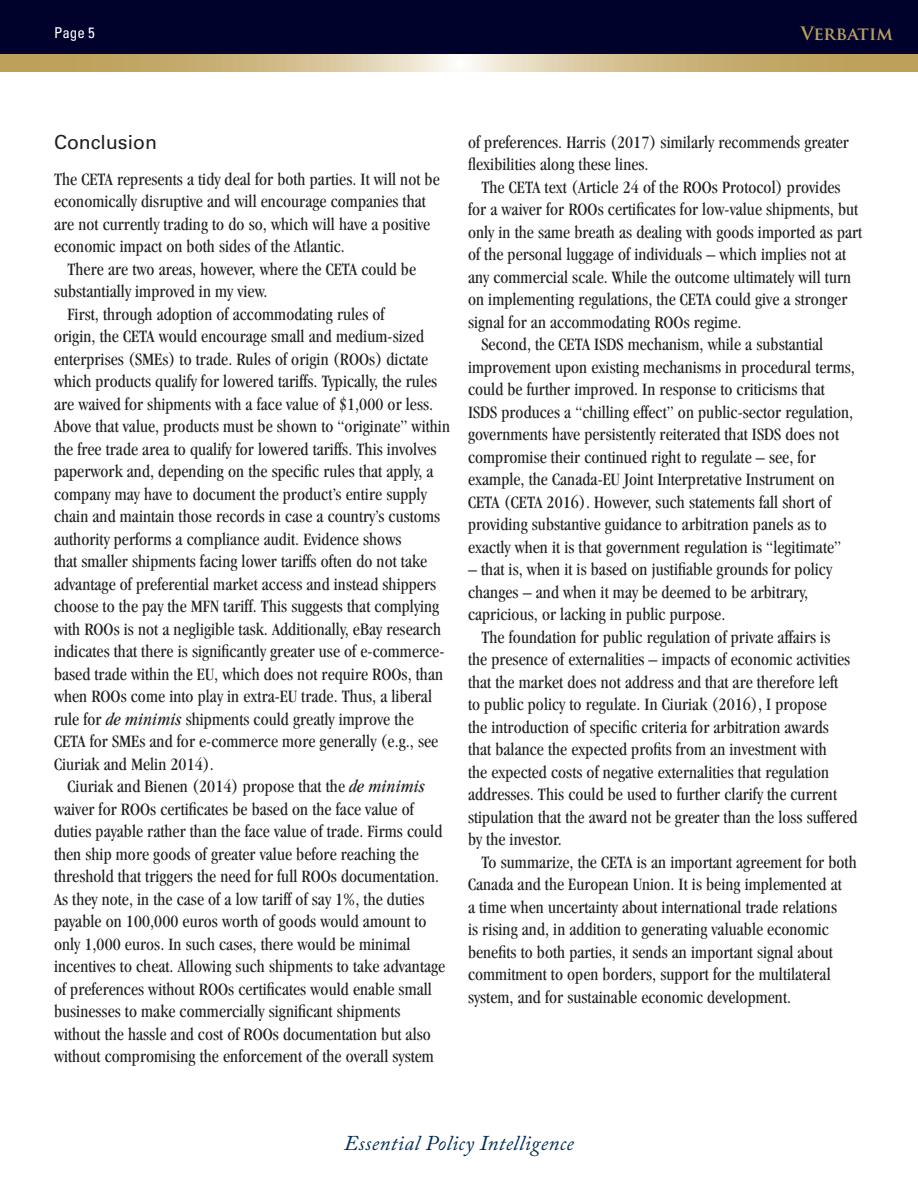
<style>
.page{position:relative;width:918px;height:1188px;background:#fff}
.page>*{position:absolute;margin:0;border:0;box-sizing:border-box;transform-origin:0 0}
.t1{font:italic 21px "Adobe Caslon Pro";letter-spacing:.02em;color:#002d56}
.t2{font:19.5px "Univers";color:#231f20}
.t3{font:condensed 18px/22.5px "Garamond";letter-spacing:.005em;color:#231f20}
.t4{font:700 18px "Trajan Pro";color:#bda15a}
.t5{font:condensed 15px "Univers";color:#fff}
.s1{font-style:italic}
</style>
<div class="page">
<div style="left:0;top:0;width:918px;height:54px;background:#00022c"></div>
<svg style="left:1px;top:54px;width:917px;height:18px;background:#d0bb88"></svg>
<p class="t5" style="left:54px;top:23px;width:42px">Page 5</p>
<p class="t4" style="left:801px;top:22px;width:94px">Verbatim</p>
<p class="t2" style="left:54px;top:130px;width:104px">Conclusion</p>
<p class="t3" style="left:54px;top:167px;width:387px">The CETA represents a tidy deal for both parties. It will not be economically disruptive and will encourage companies that are not currently trading to do so, which will have a positive economic impact on both sides of the Atlantic.</p>
<p class="t3" style="left:68px;top:257px;width:350px">There are two areas, however, where the CETA could be</p>
<p class="t3" style="left:54px;top:280px;width:215px">substantially improved in my view.</p>
<p class="t3" style="left:68px;top:302px;width:319px">First, through adoption of accommodating rules of</p>
<p class="t3" style="left:54px;top:325px;width:372px">origin, the CETA would encourage small and medium-sized</p>
<p class="t3" style="left:54px;top:347px;width:376px">enterprises (SMEs) to trade. Rules of origin (ROOs) dictate</p>
<p class="t3" style="left:54px;top:370px;width:385px">which products qualify for lowered tariffs. Typically, the rules</p>
<p class="t3" style="left:54px;top:392px;width:381px">are waived for shipments with a face value of $1,000 or less.</p>
<p class="t3" style="left:54px;top:415px;width:398px">Above that value, products must be shown to “originate” within</p>
<p class="t3" style="left:54px;top:437px;width:384px">the free trade area to qualify for lowered tariffs. This involves</p>
<p class="t3" style="left:54px;top:460px;width:381px">paperwork and, depending on the specific rules that apply, a</p>
<p class="t3" style="left:54px;top:482px;width:374px">company may have to document the product’s entire supply</p>
<p class="t3" style="left:54px;top:505px;width:388px">chain and maintain those records in case a country’s customs</p>
<p class="t3" style="left:54px;top:527px;width:349px">authority performs a compliance audit. Evidence shows</p>
<p class="t3" style="left:54px;top:550px;width:375px">that smaller shipments facing lower tariffs often do not take</p>
<p class="t3" style="left:54px;top:572px;width:384px">advantage of preferential market access and instead shippers</p>
<p class="t3" style="left:54px;top:595px;width:387px">choose to the pay the MFN tariff. This suggests that complying</p>
<p class="t3" style="left:54px;top:617px;width:389px">with ROOs is not a negligible task. Additionally, eBay research</p>
<p class="t3" style="left:54px;top:640px;width:392px">indicates that there is significantly greater use of e-commerce-</p>
<p class="t3" style="left:54px;top:662px;width:391px">based trade within the EU, which does not require ROOs, than</p>
<p class="t3" style="left:54px;top:685px;width:380px">when ROOs come into play in extra-EU trade. Thus, a liberal</p>
<p class="t3" style="left:54px;top:707px;width:361px">rule for <span class="s1">de minimis</span> shipments could greatly improve the</p>
<p class="t3" style="left:54px;top:730px;width:386px">CETA for SMEs and for e-commerce more generally (e.g., see</p>
<p class="t3" style="left:54px;top:752px;width:161px">Ciuriak and Melin 2014).</p>
<p class="t3" style="left:68px;top:775px;width:359px">Ciuriak and Bienen (2014) propose that the <span class="s1">de minimis</span></p>
<p class="t3" style="left:54px;top:797px;width:361px">waiver for ROOs certificates be based on the face value of</p>
<p class="t3" style="left:54px;top:820px;width:390px">duties payable rather than the face value of trade. Firms could</p>
<p class="t3" style="left:54px;top:842px;width:366px">then ship more goods of greater value before reaching the</p>
<p class="t3" style="left:54px;top:865px;width:387px">threshold that triggers the need for full ROOs documentation.</p>
<p class="t3" style="left:54px;top:887px;width:372px">As they note, in the case of a low tariff of say 1%, the duties</p>
<p class="t3" style="left:54px;top:910px;width:374px">payable on 100,000 euros worth of goods would amount to</p>
<p class="t3" style="left:54px;top:932px;width:358px">only 1,000 euros. In such cases, there would be minimal</p>
<p class="t3" style="left:54px;top:955px;width:393px">incentives to cheat. Allowing such shipments to take advantage</p>
<p class="t3" style="left:54px;top:977px;width:379px">of preferences without ROOs certificates would enable small</p>
<p class="t3" style="left:54px;top:1000px;width:348px">businesses to make commercially significant shipments</p>
<p class="t3" style="left:54px;top:1022px;width:378px">without the hassle and cost of ROOs documentation but also</p>
<p class="t3" style="left:54px;top:1045px;width:381px">without compromising the enforcement of the overall system</p>
<p class="t3" style="left:468px;top:131px;width:382px">of preferences. Harris (2017) similarly recommends greater flexibilities along these lines.</p>
<p class="t3" style="left:482px;top:176px;width:361px">The CETA text (Article 24 of the ROOs Protocol) provides</p>
<p class="t3" style="left:468px;top:198px;width:392px">for a waiver for ROOs certificates for low-value shipments, but</p>
<p class="t3" style="left:468px;top:221px;width:396px">only in the same breath as dealing with goods imported as part</p>
<p class="t3" style="left:468px;top:243px;width:380px">of the personal luggage of individuals – which implies not at</p>
<p class="t3" style="left:468px;top:266px;width:385px">any commercial scale. While the outcome ultimately will turn</p>
<p class="t3" style="left:468px;top:288px;width:381px">on implementing regulations, the CETA could give a stronger</p>
<p class="t3" style="left:468px;top:311px;width:275px">signal for an accommodating ROOs regime.</p>
<p class="t3" style="left:482px;top:333px;width:343px">Second, the CETA ISDS mechanism, while a substantial</p>
<p class="t3" style="left:468px;top:356px;width:388px">improvement upon existing mechanisms in procedural terms,</p>
<p class="t3" style="left:468px;top:378px;width:358px">could be further improved. In response to criticisms that</p>
<p class="t3" style="left:468px;top:401px;width:387px">ISDS produces a “chilling effect” on public-sector regulation,</p>
<p class="t3" style="left:468px;top:423px;width:373px">governments have persistently reiterated that ISDS does not</p>
<p class="t3" style="left:468px;top:446px;width:349px">compromise their continued right to regulate – see, for</p>
<p class="t3" style="left:468px;top:468px;width:368px">example, the Canada-EU Joint Interpretative Instrument on</p>
<p class="t3" style="left:468px;top:491px;width:365px">CETA (CETA 2016). However, such statements fall short of</p>
<p class="t3" style="left:468px;top:513px;width:360px">providing substantive guidance to arbitration panels as to</p>
<p class="t3" style="left:468px;top:536px;width:375px">exactly when it is that government regulation is “legitimate”</p>
<p class="t3" style="left:468px;top:558px;width:366px">– that is, when it is based on justifiable grounds for policy changes – and when it may be deemed to be arbitrary, capricious, or lacking in public purpose.</p>
<p class="t3" style="left:468px;top:626px;width:391px;text-indent:14px">The foundation for public regulation of private affairs is<br>the presence of externalities – impacts of economic activities that the market does not address and that are therefore left<br>to public policy to regulate. In Ciuriak (2016), I propose<br>the introduction of specific criteria for arbitration awards<br>that balance the expected profits from an investment with<br>the expected costs of negative externalities that regulation addresses. This could be used to further clarify the current stipulation that the award not be greater than the loss suffered by the investor.</p>
<p class="t3" style="left:468px;top:851px;width:390px;text-indent:14px">To summarize, the CETA is an important agreement for both Canada and the European Union. It is being implemented at<br>a time when uncertainty about international trade relations<br>is rising and, in addition to generating valuable economic benefits to both parties, it sends an important signal about commitment to open borders, support for the multilateral system, and for sustainable economic development.</p>
<p class="t1" style="left:344px;top:1131px;width:231px">Essential Policy Intelligence</p>
</div>
